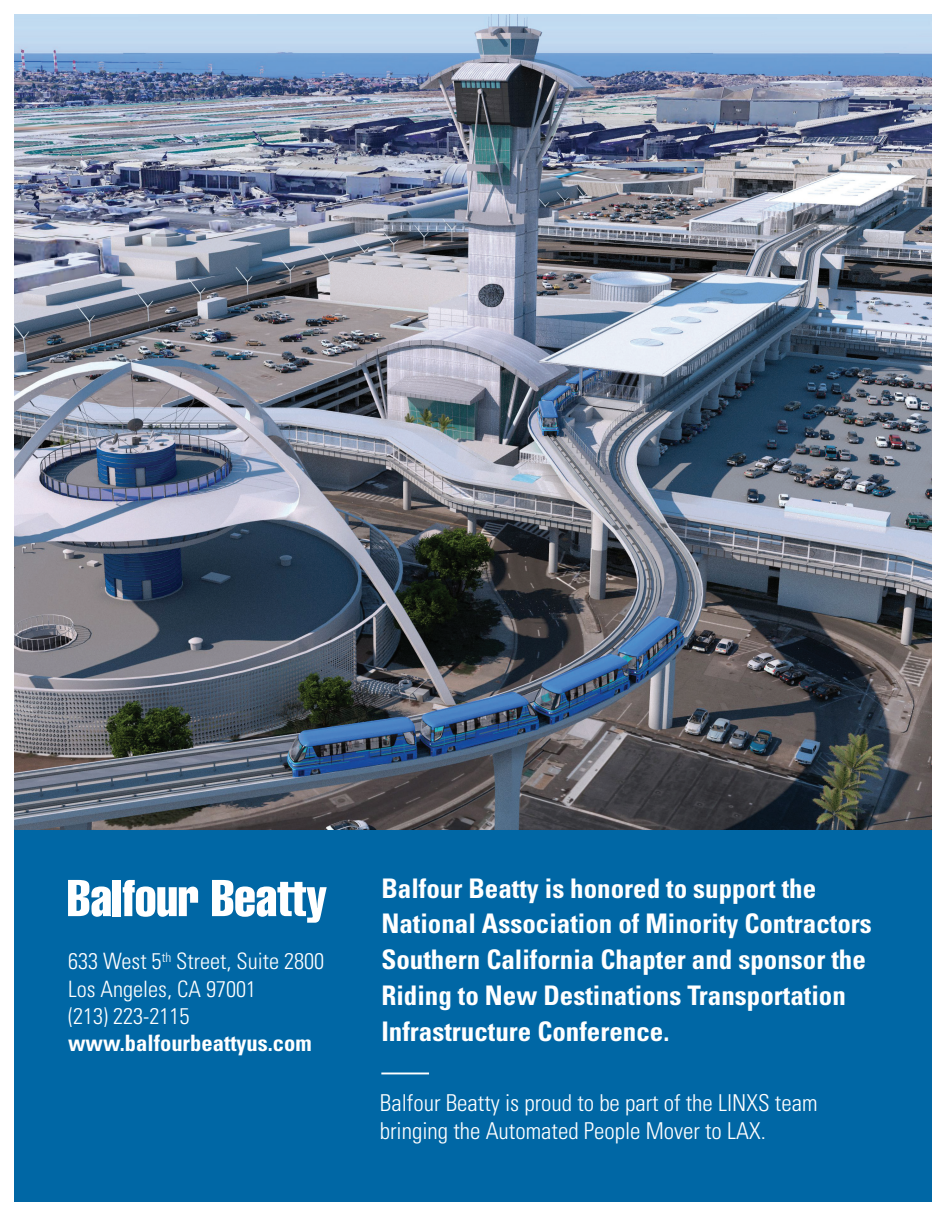
<style>
.page{position:relative;width:945px;height:1215px;background:#fff}
.page>*{position:absolute;margin:0;border:0;box-sizing:border-box;transform-origin:0 0}
.t1{font:700 condensed 27px/36px "Univers LT Std";color:#fff}
.t2{font:300 condensed 23.25px/27.8px "Univers LT Std";color:#fff}
.t3{font:300 condensed 22.65px/27.2px "Univers LT Std";color:#fff}
.t4{font:700 condensed 22.65px "Univers LT Std";color:#fff}
</style>
<div class="page">
<img style="left:14px;top:14px;width:918px;height:816px">
<div style="left:14px;top:830px;width:918px;height:371px;background:#0067a5"></div>
<hr style="left:381px;top:1073px;width:48px;height:1px;background:#fff">
<svg style="left:212px;top:880px;width:115px;height:43px"></svg>
<svg style="left:123px;top:880px;width:75px;height:37px"></svg>
<div style="left:113px;top:880px;width:8px;height:36px;background:#fff"></div>
<svg style="left:68px;top:880px;width:43px;height:37px"></svg>
<p class="t3" style="left:68px;top:948px;width:258px">633 West 5<sup>th</sup> Street, Suite 2800<br>Los Angeles, CA 97001<br>(213) 223-2115</p>
<p class="t4" style="left:68px;top:1029px;width:245px">www.balfourbeattyus.com</p>
<p class="t1" style="left:381px;top:870px;width:492px">Balfour Beatty is honored to support the National Association of Minority Contractors Southern California Chapter and sponsor the Riding to New Destinations Transportation Infrastructure Conference.</p>
<p class="t2" style="left:380px;top:1089px;width:439px">Balfour Beatty is proud to be part of the LINXS team bringing the Automated People Mover to LAX.</p>
</div>
